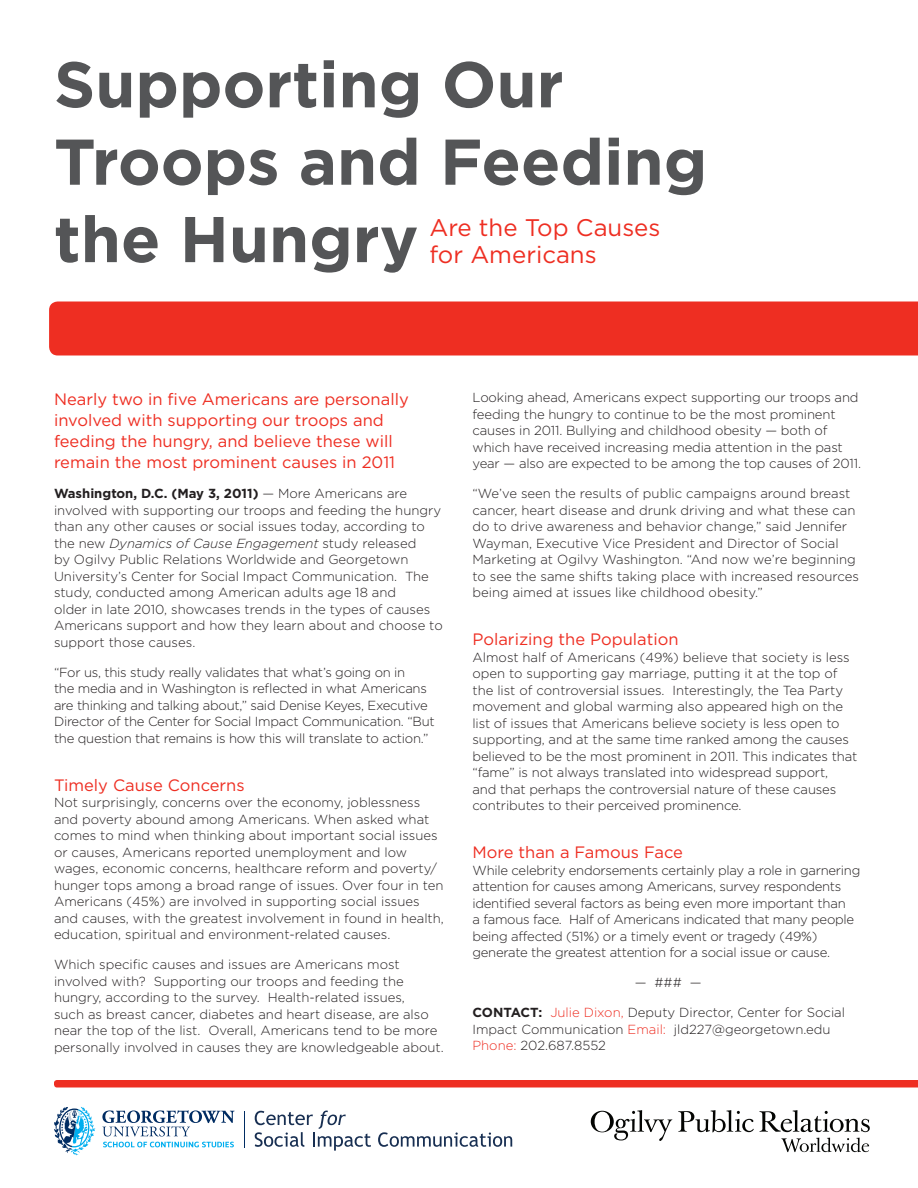
<style>
.page{position:relative;width:918px;height:1188px;background:#fff}
.page>*{position:absolute;margin:0;border:0;box-sizing:border-box;transform-origin:0 0}
.t1{font:700 64.5px/77.4px "Gotham";color:#545557}
.t2{font:24px/27px "Gotham";color:#ee2e22}
.t3{font:16.5px/21px "Gotham";color:#ee2e22}
.t4{font:300 13.2px/16.5px "Gotham";color:#231f20}
.t5{font:300 13.2px/16.5px "Gotham";letter-spacing:-.02em;color:#231f20}
.s1{font-weight:700}
.s2{font-style:italic}
.s3{color:#ee2e22}
</style>
<div class="page">
<div style="left:49px;top:302px;width:869px;height:54px;background:#ee2e22"></div>
<svg style="left:54px;top:1080px;width:864px;height:8px;background:#ef3b2f"></svg>
<svg style="left:102px;top:1110px;width:133px;height:26px"></svg>
<svg style="left:103px;top:1142px;width:131px;height:5px"></svg>
<svg style="left:54px;top:1107px;width:41px;height:48px"></svg>
<hr style="left:244px;top:1111px;width:1px;height:36px;background:#002c62">
<svg style="left:255px;top:1111px;width:116px;height:40px"></svg>
<svg style="left:378px;top:1132px;width:134px;height:15px"></svg>
<svg style="left:591px;top:1110px;width:279px;height:42px"></svg>
<h1 class="t1" style="left:54px;top:44px;width:655px">Supporting Our<br>Troops and Feeding the Hungry</h1>
<h2 class="t2" style="left:429px;top:213px;width:233px">Are the Top Causes for Americans</h2>
<p class="t3" style="left:54px;top:389px;width:356px">Nearly two in five Americans are personally involved with supporting our troops and feeding the hungry, and believe these will remain the most prominent causes in 2011</p>
<p class="t4" style="left:54px;top:485px;width:390px"><span class="s1">Washington, D.C. (May 3, 2011)</span> — More Americans are involved with supporting our troops and feeding the hungry than any other causes or social issues today, according to the new <span class="s2">Dynamics of Cause Engagement</span> study released<br>by Ogilvy Public Relations Worldwide and Georgetown University’s Center for Social Impact Communication. The study, conducted among American adults age 18 and<br>older in late 2010, showcases trends in the types of causes Americans support and how they learn about and choose to support those causes.</p>
<p class="t5" style="left:54px;top:664px;width:382px">“For us, this study really validates that what’s going on in<br>the media and in Washington is reflected in what Americans are thinking and talking about,” said Denise Keyes, Executive Director of the Center for Social Impact Communication. “But the question that remains is how this will translate to action.”</p>
<p class="t3" style="left:54px;top:774px;width:192px">Timely Cause Concerns</p>
<p class="t4" style="left:54px;top:794px;width:391px">Not surprisingly, concerns over the economy, joblessness and poverty abound among Americans. When asked what comes to mind when thinking about important social issues or causes, Americans reported unemployment and low wages, economic concerns, healthcare reform and poverty/ hunger tops among a broad range of issues. Over four in ten Americans (45%) are involved in supporting social issues and causes, with the greatest involvement in found in health, education, spiritual and environment-related causes.</p>
<p class="t4" style="left:54px;top:956px;width:391px">Which specific causes and issues are Americans most involved with? Supporting our troops and feeding the hungry, according to the survey. Health-related issues,<br>such as breast cancer, diabetes and heart disease, are also near the top of the list. Overall, Americans tend to be more personally involved in causes they are knowledgeable about.</p>
<p class="t4" style="left:473px;top:389px;width:390px">Looking ahead, Americans expect supporting our troops and feeding the hungry to continue to be the most prominent causes in 2011. Bullying and childhood obesity — both of which have received increasing media attention in the past year — also are expected to be among the top causes of 2011.</p>
<p class="t4" style="left:473px;top:485px;width:388px">“We’ve seen the results of public campaigns around breast cancer, heart disease and drunk driving and what these can do to drive awareness and behavior change,” said Jennifer Wayman, Executive Vice President and Director of Social Marketing at Ogilvy Washington. “And now we’re beginning to see the same shifts taking place with increased resources being aimed at issues like childhood obesity.”</p>
<p class="t3" style="left:472px;top:629px;width:208px">Polarizing the Population</p>
<p class="t4" style="left:472px;top:649px;width:386px">Almost half of Americans (49%) believe that society is less open to supporting gay marriage, putting it at the top of the list of controversial issues. Interestingly, the Tea Party movement and global warming also appeared high on the list of issues that Americans believe society is less open to supporting, and at the same time ranked among the causes believed to be the most prominent in 2011. This indicates that “fame” is not always translated into widespread support,<br>and that perhaps the controversial nature of these causes contributes to their perceived prominence.</p>
<p class="t3" style="left:472px;top:842px;width:212px">More than a Famous Face</p>
<p class="t5" style="left:472px;top:862px;width:389px">While celebrity endorsements certainly play a role in garnering attention for causes among Americans, survey respondents identified several factors as being even more important than<br>a famous face. Half of Americans indicated that many people being affected (51%) or a timely event or tragedy (49%) generate the greatest attention for a social issue or cause.</p>
<p class="t4" style="left:635px;top:974px;width:68px">— ### —</p>
<p class="t4" style="left:472px;top:1004px;width:374px"><span class="s1">CONTACT:</span> <span class="s3">Julie Dixon,</span> Deputy Director, Center for Social<br>Impact Communication <span class="s3">Email:</span> jld227@georgetown.edu<br><span class="s3">Phone:</span> 202.687.8552</p>
</div>
